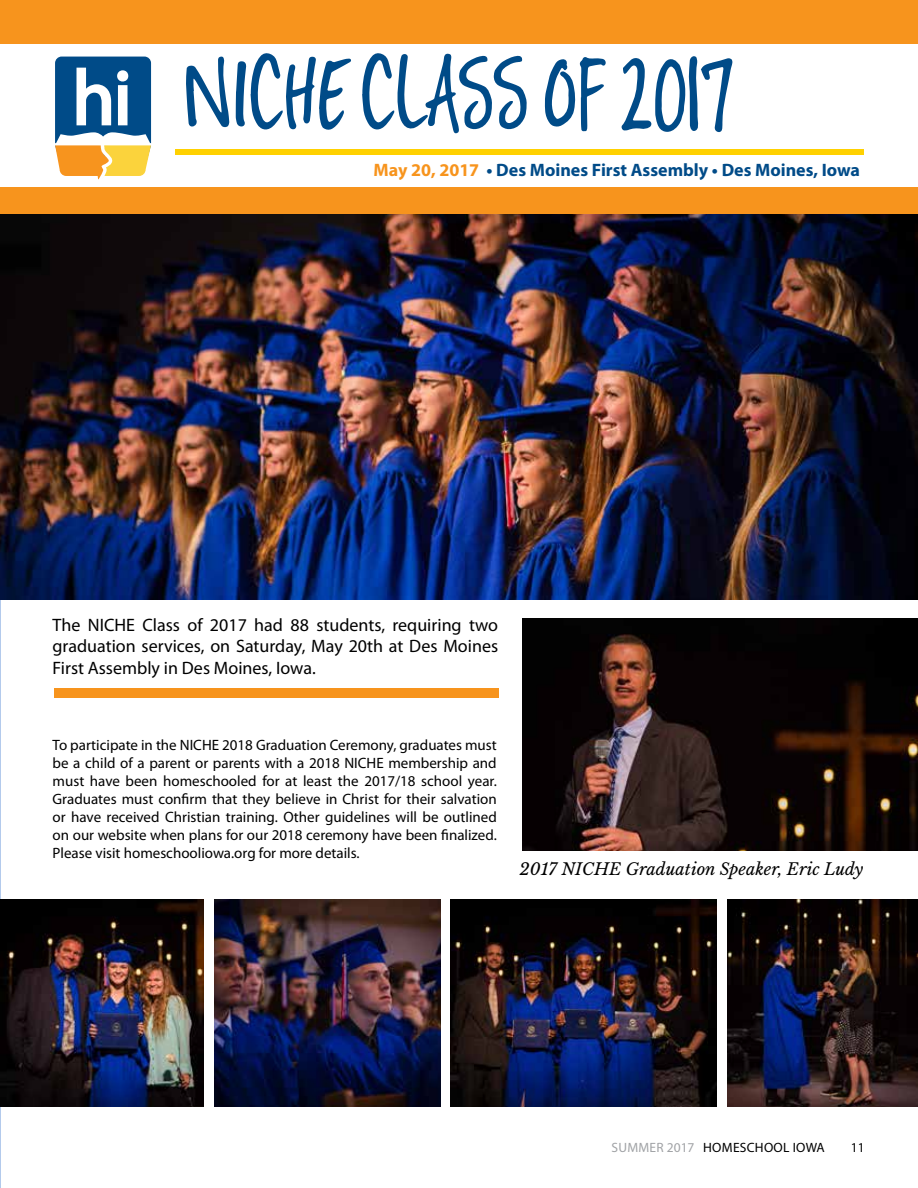
<style>
.page{position:relative;width:918px;height:1188px;background:#fff}
.page>*{position:absolute;margin:0;border:0;box-sizing:border-box;transform-origin:0 0}
.t1{font:127.5px "Hello Lucky Ink";color:#004b88}
.t2{font:18px/21.6px "Myriad Pro";color:#000;text-align:justify}
.t3{font:700 18px "Myriad Pro";color:#004b88}
.t4{font:italic 16.5px "Libre Baskerville";color:#000}
.t5{font:15px/18px "Myriad Pro";color:#000;text-align:justify}
.t6{font:13.5px "Myriad Pro";letter-spacing:.02em;color:#000}
.s1{font-family:"Myriad Pro";font-size:77.55px;color:#fff}
.s2{color:#f7941d}
.s3{color:#a1a3a6}
</style>
<div class="page">
<img style="left:0;top:599px;width:1px;height:589px">
<img style="left:728px;top:900px;width:190px;height:207px">
<img style="left:0;top:900px;width:203px;height:207px">
<img style="left:214px;top:900px;width:227px;height:207px">
<img style="left:0;top:214px;width:918px;height:385px">
<img style="left:450px;top:900px;width:267px;height:207px">
<div style="left:0;top:0;width:918px;height:214px;background:#f7941d"></div>
<div style="left:0;top:44px;width:918px;height:143px;background:#fff"></div>
<svg style="left:55px;top:57px;width:97px;height:123px"></svg>
<img style="left:522px;top:619px;width:396px;height:231px">
<div style="left:175px;top:149px;width:689px;height:6px;background:#ffd100"></div>
<div style="left:54px;top:688px;width:444px;height:10px;background:#f7941d"></div>
<h1 class="t1" style="left:72px;top:32px;width:663px"><span class="s1">hi</span> NICHE CLASS OF 2017</h1>
<p class="t3" style="left:373px;top:159px;width:488px"><span class="s2">May 20, 2017</span> • Des Moines First Assembly • Des Moines, Iowa</p>
<p class="t2" style="left:53px;top:614px;width:447px">The NICHE Class of 2017 had 88 students, requiring two graduation services, on Saturday, May 20th at Des Moines First Assembly in Des Moines, Iowa.</p>
<p class="t5" style="left:53px;top:736px;width:446px">To participate in the NICHE 2018 Graduation Ceremony, graduates must be a child of a parent or parents with a 2018 NICHE membership and must have been homeschooled for at least the 2017/18 school year.<br>Graduates must confirm that they believe in Christ for their salvation or have received Christian training. Other guidelines will be outlined on our website when plans for our 2018 ceremony have been finalized.<br>Please visit homeschooliowa.org for more details.</p>
<p class="t4" style="left:520px;top:859px;width:345px">2017 NICHE Graduation Speaker, Eric Ludy</p>
<p class="t6" style="left:611px;top:1139px;width:215px"><span class="s3">SUMMER 2017</span> HOMESCHOOL IOWA</p>
<p class="t6" style="left:851px;top:1139px;width:15px">11</p>
</div>
